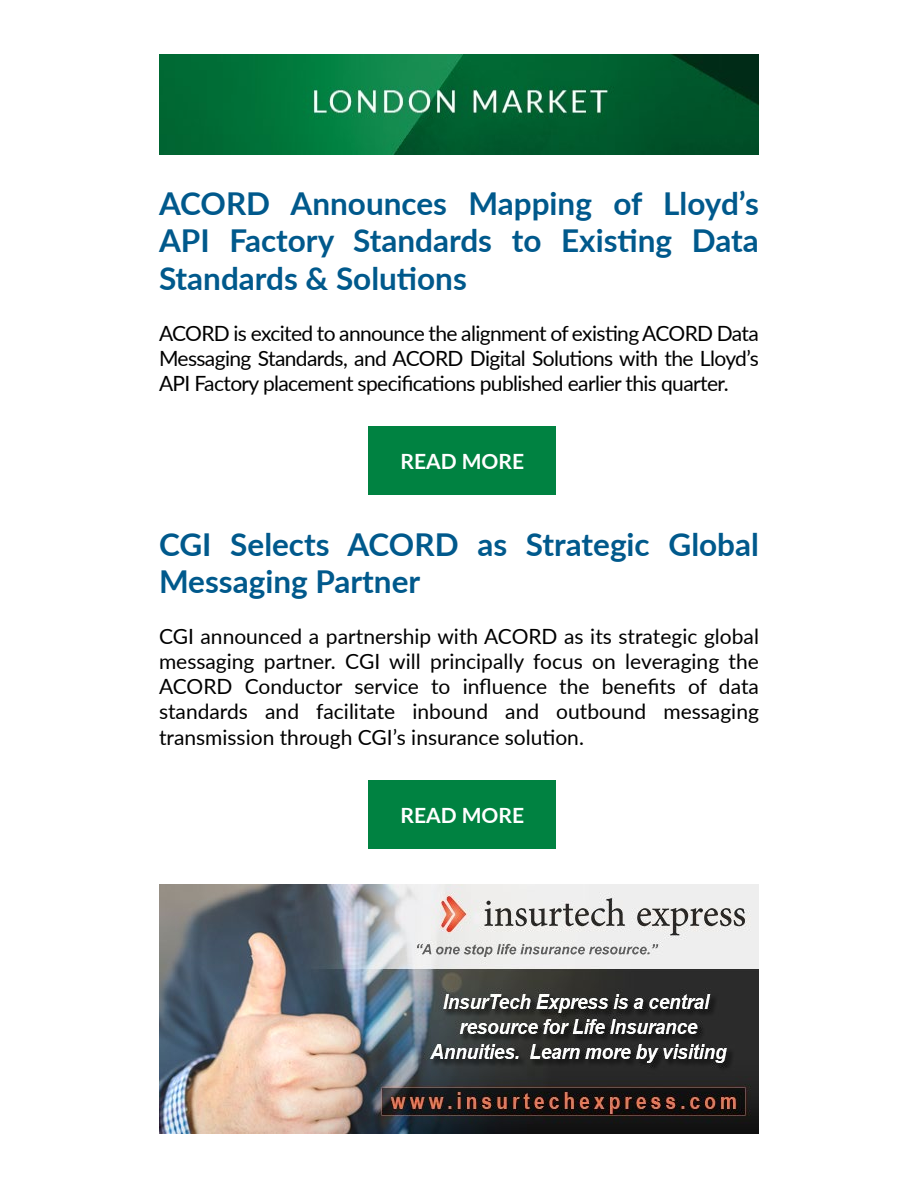
<style>
.page{position:relative;width:918px;height:1188px;background:#fff}
.page>*{position:absolute;margin:0;border:0;box-sizing:border-box;transform-origin:0 0}
.t1{font:700 31.5px/37.8px "Lato";color:#00598c;text-align:justify}
.t2{font:21px/25.2px "Lato";letter-spacing:-.025em;color:#000;text-align:justify}
.t3{font:700 21px "Lato";color:#fff}
</style>
<div class="page">
<img style="left:159px;top:54px;width:600px;height:100px">
<img style="left:159px;top:884px;width:600px;height:250px">
<div style="left:368px;top:426px;width:188px;height:69px;background:#008241"></div>
<div style="left:368px;top:780px;width:188px;height:69px;background:#008241"></div>
<h1 class="t1" style="left:159px;top:183px;width:601px">ACORD Announces Mapping of Lloyd’s API Factory Standards to Existing Data Standards &amp; Solutions</h1>
<p class="t2" style="left:159px;top:319px;width:601px">ACORD is excited to announce the alignment of existing ACORD Data Messaging Standards, and ACORD Digital Solutions with the Lloyd’s API Factory placement specifications published earlier this quarter.</p>
<p class="t3" style="left:401px;top:446px;width:125px">READ MORE</p>
<h1 class="t1" style="left:159px;top:524px;width:601px">CGI Selects ACORD as Strategic Global<br>Messaging Partner</h1>
<p class="t2" style="left:159px;top:623px;width:602px">CGI announced a partnership with ACORD as its strategic global messaging partner. CGI will principally focus on leveraging the ACORD Conductor service to influence the benefits of data standards and facilitate inbound and outbound messaging transmission through CGI’s insurance solution.</p>
<p class="t3" style="left:401px;top:800px;width:125px">READ MORE</p>
</div>
